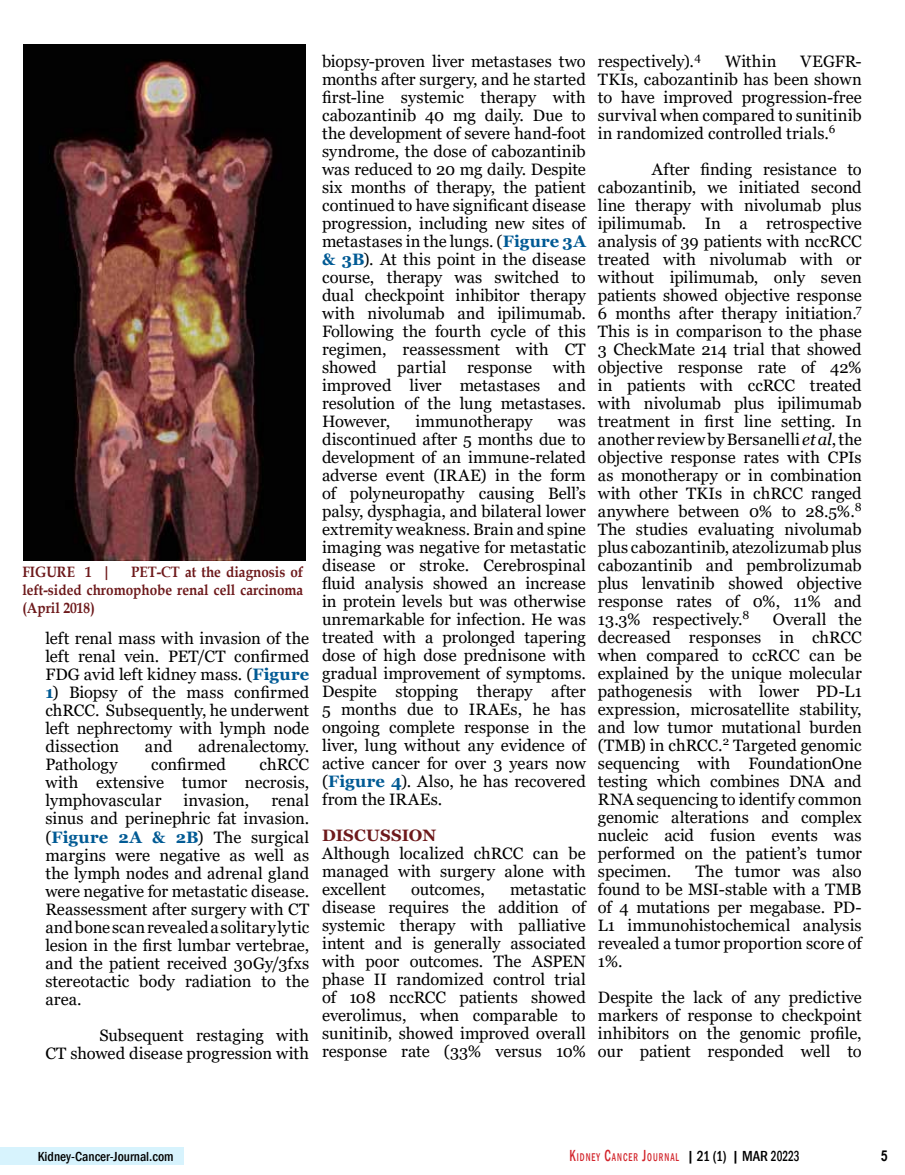
<style>
.page{position:relative;width:905px;height:1175px;background:#fff}
.page>*{position:absolute;margin:0;border:0;box-sizing:border-box;transform-origin:0 0}
.t1{font:16.5px/18px "Georgia";color:#000;text-align:justify}
.t2{font:700 16.5px "Georgia";color:#6d191b}
.t3{font:700 15px/18px "Book Antiqua";color:#6d191b;text-align:justify;scale:.9 1}
.t4{font:700 15px "Arial Narrow";color:#000}
.t5{font:500 condensed 13.5px "Franklin Gothic";color:#000}
.t6{font:500 condensed 11.55px "Franklin Gothic";letter-spacing:.115em;color:#d2232a;scale:.75 1}
.s1{font-weight:700;color:#005a94}
.s2{font-style:italic}
.s3{font-size:16.5px}
.s4{font-size:15px;color:#000}
</style>
<div class="page">
<div style="left:0;top:1147px;width:184px;height:17px;background:#d7f3fd"></div>
<img style="left:24px;top:44px;width:282px;height:516px">
<p class="t3" style="left:22px;top:563px;width:314px;text-indent:109px">PET-CT at the diagnosis of left-sided chromophobe renal cell carcinoma (April 2018)</p>
<p class="t3" style="left:22px;top:563px;width:99px">FIGURE 1 |</p>
<p class="t1" style="left:45px;top:630px;width:265px">left renal mass with invasion of the left renal vein. PET/CT confirmed FDG avid left kidney mass. (<span class="s1">Figure</span></p>
<p class="t1" style="left:45px;top:684px;width:265px"><span class="s1">1</span>) Biopsy of the mass confirmed chRCC. Subsequently, he underwent left nephrectomy with lymph node dissection</p>
<p class="t1" style="left:145px;top:738px;width:29px">and</p>
<p class="t1" style="left:198px;top:738px;width:112px">adrenalectomy.</p>
<p class="t1" style="left:45px;top:756px;width:74px">Pathology</p>
<p class="t1" style="left:151px;top:756px;width:76px">confirmed</p>
<p class="t1" style="left:45px;top:756px;width:265px;text-indent:214px">chRCC with extensive tumor necrosis, lymphovascular</p>
<p class="t1" style="left:45px;top:792px;width:265px;text-indent:226px">renal sinus and perinephric fat invasion. (<span class="s1">Figure 2A &amp; 2B</span>) The surgical margins were negative as well as the lymph nodes and adrenal gland were negative for metastatic disease.<br>Reassessment after surgery with CT and bone scan revealed a solitary lytic lesion in the first lumbar vertebrae, and the patient received 30Gy/3fxs stereotactic body radiation to the area.</p>
<p class="t1" style="left:45px;top:1026px;width:265px;text-align:right">Subsequent restaging with<br>CT showed disease progression with</p>
<p class="t1" style="left:184px;top:792px;width:67px">invasion,</p>
<p class="t1" style="left:322px;top:52px;width:265px">biopsy-proven liver metastases two months after surgery, and he started first-line systemic therapy with cabozantinib 40 mg daily. Due to the development of severe hand-foot syndrome, the dose of cabozantinib was reduced to 20 mg daily. Despite six months of therapy, the patient continued to have significant disease progression, including new sites of metastases in the lungs. (<span class="s1">Figure 3A &amp; 3B</span>). At this point in the disease course, therapy was switched to dual checkpoint inhibitor therapy with nivolumab and ipilimumab.<br>Following the fourth cycle of this regimen, reassessment with CT showed partial response with improved liver metastases and resolution of the lung metastases.<br>However,</p>
<p class="t1" style="left:415px;top:412px;width:119px">immunotherapy</p>
<p class="t1" style="left:322px;top:412px;width:265px;text-indent:236px">was discontinued after 5 months due to development of an immune-related adverse event (IRAE) in the form of polyneuropathy causing Bell’s palsy, dysphagia, and bilateral lower extremity weakness. Brain and spine imaging was negative for metastatic disease or stroke. Cerebrospinal fluid analysis showed an increase in protein levels but was otherwise unremarkable for infection. He was treated with a prolonged tapering dose of high dose prednisone with gradual improvement of symptoms.<br>Despite stopping therapy after 5 months due to IRAEs, he has ongoing complete response in the liver, lung without any evidence of active cancer for over 3 years now (<span class="s1">Figure 4</span>). Also, he has recovered from the IRAEs.</p>
<p class="t2" style="left:322px;top:824px;width:115px">DISCUSSION</p>
<p class="t1" style="left:322px;top:844px;width:265px">Although localized chRCC can be managed with surgery alone with excellent</p>
<p class="t1" style="left:322px;top:880px;width:265px;text-indent:188px">metastatic disease requires the addition of systemic therapy with palliative intent and is generally associated with poor outcomes. The ASPEN phase II randomized control trial of 108 nccRCC patients showed everolimus, when comparable to sunitinib, showed improved overall response rate (33% versus 10%</p>
<p class="t1" style="left:411px;top:880px;width:75px">outcomes,</p>
<p class="t1" style="left:598px;top:52px;width:104px">respectively).<sup>4</sup></p>
<p class="t1" style="left:725px;top:52px;width:53px">Within</p>
<p class="t1" style="left:598px;top:52px;width:265px;text-indent:203px">VEGFR-TKIs, cabozantinib has been shown to have improved progression-free survival when compared to sunitinib in randomized controlled trials.<sup>6</sup></p>
<p class="t1" style="left:598px;top:160px;width:265px;text-indent:54px">After finding resistance to cabozantinib, we initiated second line therapy with nivolumab plus ipilimumab. In a retrospective analysis of 39 patients with nccRCC treated with nivolumab with or without ipilimumab, only seven patients showed objective response 6 months after therapy initiation.<sup>7<br></sup>This is in comparison to the phase 3 CheckMate 214 trial that showed objective response rate of 42% in patients with ccRCC treated with nivolumab plus ipilimumab treatment in first line setting. In another review by Bersanelli <span class="s2">et al</span>, the objective response rates with CPIs as monotherapy or in combination with other TKIs in chRCC ranged anywhere between 0% to 28.5%.<sup>8<br></sup>The studies evaluating nivolumab plus cabozantinib, atezolizumab plus cabozantinib and pembrolizumab plus lenvatinib showed objective response rates of 0%, 11% and 13.3% respectively.<sup>8</sup></p>
<p class="t1" style="left:598px;top:610px;width:265px;text-indent:175px">Overall the decreased responses in chRCC when compared to ccRCC can be explained by the unique molecular pathogenesis with lower PD-L1 expression, microsatellite stability, and low tumor mutational burden (TMB) in chRCC.<sup>2</sup> Targeted genomic sequencing with FoundationOne testing which combines DNA and RNA sequencing to identify common genomic alterations and complex nucleic acid fusion events was performed on the patient’s tumor specimen.</p>
<p class="t1" style="left:598px;top:862px;width:265px;text-indent:97px">The tumor was also found to be MSI-stable with a TMB of 4 mutations per megabase. PD-L1 immunohistochemical analysis revealed a tumor proportion score of 1%.</p>
<p class="t1" style="left:598px;top:988px;width:265px">Despite the lack of any predictive markers of response to checkpoint inhibitors on the genomic profile, our patient responded well to</p>
<p class="t5" style="left:38px;top:1147px;width:137px">Kidney-Cancer-Journal.com</p>
<p class="t6" style="left:569px;top:1149px;width:308px"><span class="s3">K</span>IDNEY <span class="s3">C</span>ANCER <span class="s3">J</span>OURNAL <span class="s4">| 21 (1) | MAR 20223</span></p>
<p class="t4" style="left:880px;top:1144px;width:8px">5</p>
</div>
